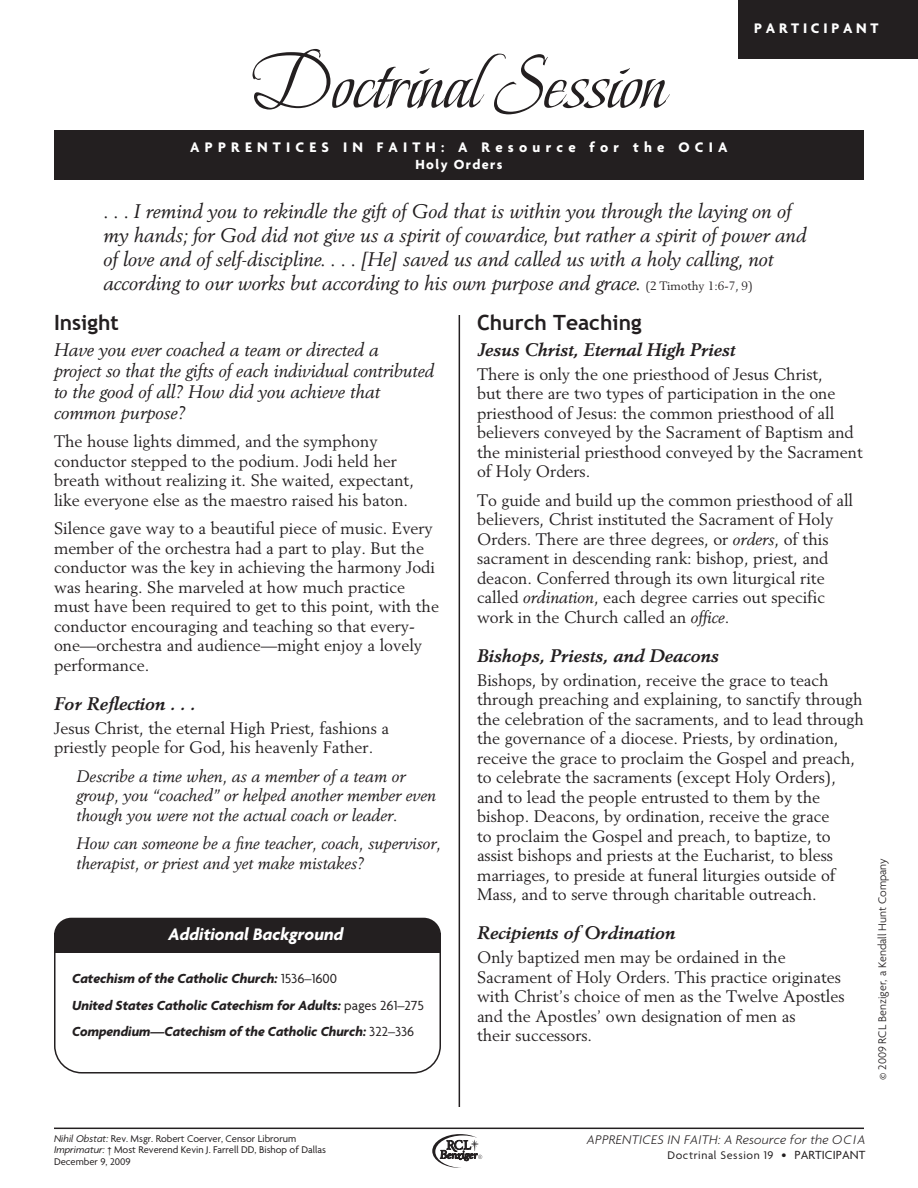
<style>
.page{position:relative;width:918px;height:1188px;background:#fff}
.page>*{position:absolute;margin:0;border:0;box-sizing:border-box;transform-origin:0 0}
.t1{font:78px "Beau Rivage";color:#231f20}
.RCIA_HeadA{font:700 21px "Trebuchet MS";color:#231f20}
.RCIA_Intro_quote{font:italic 19.5px/24px "Berling LT Std";color:#231f20}
.RCIA_headB{font:italic 18px/21px "Berling LT Std";color:#231f20}
.RCIA_headB-2{font:italic 700 18px "Berling LT Std";color:#231f20}
.t2{font:italic 700 18px "Agenda";color:#fff}
.RCIA_text{font:16.5px/19.5px "Berling LT Std";color:#231f20}
.RCIA_TextIndented{font:italic 16.5px/19.5px "Berling LT Std";color:#231f20}
.t3{font:700 15px "Agenda";letter-spacing:.35em;color:#fff}
.t4{font:700 15px "Agenda";letter-spacing:.25em;color:#fff}
.t5{font:italic 700 14.25px "Agenda";color:#231f20}
.t6{font:700 14.25px "Agenda";letter-spacing:.1em;color:#fff}
.t7{font:italic 300 13.5px "Agenda";letter-spacing:.025em;color:#231f20}
.t8{font:300 12px "Agenda";color:#231f20}
.t9{font:12px "Agenda";letter-spacing:.05em;color:#231f20}
.Bottom_rule{font:10.5px/11.2px "Agenda";color:#231f20}
.s1{font-style:normal;font-size:12px}
.s2{font-style:italic}
.s3{font-weight:400;font-style:normal}
.s4{font-size:13.5px}
.s5{font-size:12.75px}
</style>
<div class="page">
<div style="left:738px;top:0;width:180px;height:58px;background:#231f20"></div>
<div style="left:54px;top:130px;width:810px;height:50px;background:#231f20"></div>
<hr style="left:459px;top:315px;width:1px;height:792px;background:#231f20">
<div style="left:54px;top:919px;width:387px;height:155px;border:2px solid #231f20;border-radius:27px"></div>
<div style="left:54px;top:918px;width:387px;height:35px;background:#231f20;border-radius:17px"></div>
<div style="left:54px;top:933px;width:387px;height:20px;background:#231f20"></div>
<svg style="left:432px;top:1134px;width:50px;height:34px"></svg>
<hr style="left:54px;top:1128px;width:810px;height:1px;background:#231f20">
<p class="t1" style="left:252px;top:20px;width:415px">Doctrinal Session</p>
<p class="t4" style="left:754px;top:20px;width:126px">PARTICIPANT</p>
<p class="t3" style="left:190px;top:139px;width:539px">APPRENTICES IN FAITH: A Resource for the OCIA</p>
<p class="t6" style="left:415px;top:157px;width:89px">Holy Orders</p>
<p class="RCIA_Intro_quote" style="left:104px;top:199px;width:704px">. . . I remind you to rekindle the gift of God that is within you through the laying on of my hands; for God did not give us a spirit of cowardice, but rather a spirit of power and of love and of self-discipline. . . . [He] saved us and called us with a holy calling, not according to our works but according to his own purpose and grace. <span class="s1">(2 Timothy 1:6-7, 9)</span></p>
<p class="RCIA_HeadA" style="left:54px;top:310px;width:66px">Insight</p>
<p class="RCIA_headB" style="left:54px;top:339px;width:382px">Have you ever coached a team or directed a<br>project so that the gifts of each individual contributed to the good of all? How did you achieve that common purpose?</p>
<p class="RCIA_text" style="left:54px;top:432px;width:361px">The house lights dimmed, and the symphony conductor stepped to the podium. Jodi held her breath without realizing it. She waited, expectant, like everyone else as the maestro raised his baton.</p>
<p class="RCIA_text" style="left:54px;top:519px;width:387px">Silence gave way to a beautiful piece of music. Every member of the orchestra had a part to play. But the conductor was the key in achieving the harmony Jodi was hearing. She marveled at how much practice must have been required to get to this point, with the conductor encouraging and teaching so that every&shy;one—orchestra and audience—might enjoy a lovely performance.</p>
<p class="RCIA_headB-2" style="left:54px;top:693px;width:143px">For Reflection . . .</p>
<p class="RCIA_text" style="left:54px;top:718px;width:337px">Jesus Christ, the eternal High Priest, fashions a priestly people for God, his heavenly Father.</p>
<p class="RCIA_TextIndented" style="left:76px;top:766px;width:361px">Describe a time when, as a member of a team or group, you “coached” or helped another member even though you were not the actual coach or leader.</p>
<p class="RCIA_TextIndented" style="left:76px;top:834px;width:366px">How can someone be a fine teacher, coach, supervisor, therapist, or priest and yet make mistakes?</p>
<p class="RCIA_HeadA" style="left:477px;top:310px;width:166px">Church Teaching</p>
<p class="RCIA_headB-2" style="left:477px;top:339px;width:260px">Jesus Christ, Eternal High Priest</p>
<p class="RCIA_text" style="left:477px;top:364px;width:387px">There is only the one priesthood of Jesus Christ,<br>but there are two types of participation in the one priesthood of Jesus: the common priesthood of all believers conveyed by the Sacrament of Baptism and the ministerial priesthood conveyed by the Sacrament of Holy Orders.</p>
<p class="RCIA_text" style="left:477px;top:490px;width:378px">To guide and build up the common priesthood of all believers, Christ instituted the Sacrament of Holy Orders. There are three degrees, or <span class="s2">orders</span>, of this sacrament in descending rank: bishop, priest, and deacon. Conferred through its own liturgical rite called <span class="s2">ordination</span>, each degree carries out specific work in the Church called an <span class="s2">office</span>.</p>
<p class="RCIA_headB-2" style="left:477px;top:645px;width:243px">Bishops, Priests, and Deacons</p>
<p class="RCIA_text" style="left:477px;top:670px;width:389px">Bishops, by ordination, receive the grace to teach through preaching and explaining, to sanctify through the celebration of the sacraments, and to lead through the governance of a diocese. Priests, by ordination, receive the grace to proclaim the Gospel and preach, to celebrate the sacraments (except Holy Orders), and to lead the people entrusted to them by the bishop. Deacons, by ordination, receive the grace<br>to proclaim the Gospel and preach, to baptize, to assist bishops and priests at the Eucharist, to bless marriages, to preside at funeral liturgies outside of Mass, and to serve through charitable outreach.</p>
<p class="RCIA_headB-2" style="left:477px;top:922px;width:200px">Recipients of Ordination</p>
<p class="RCIA_text" style="left:477px;top:948px;width:369px">Only baptized men may be ordained in the Sacrament of Holy Orders. This practice originates with Christ’s choice of men as the Twelve Apostles and the Apostles’ own designation of men as<br>their successors.</p>
<p class="t2" style="left:169px;top:925px;width:177px">Additional Background</p>
<p class="t5" style="left:72px;top:971px;width:267px">Catechism of the Catholic Church: <span class="s3">1536–1600</span></p>
<p class="t5" style="left:72px;top:998px;width:353px">United States Catholic Catechism for Adults: <span class="s3">pages 261–275</span></p>
<p class="t5" style="left:72px;top:1024px;width:344px">Compendium—Catechism of the Catholic Church: <span class="s3">322–336</span></p>
<p class="t8" style="left:876px;top:1080px;width:223px;rotate:-90deg">© 2009 RCL Benziger, a Kendall Hunt Company</p>
<p class="Bottom_rule" style="left:54px;top:1134px;width:273px"><span class="s2">Nihil Obstat:</span> Rev. Msgr. Robert Coerver, Censor Librorum<br><span class="s2">Imprimatur:</span> † Most Reverend Kevin J. Farrell DD, Bishop of Dallas<br>December 9, 2009</p>
<p class="t7" style="left:587px;top:1132px;width:280px">APPRENTICES IN FAITH: A Resource for the OCIA</p>
<p class="t9" style="left:667px;top:1149px;width:200px">Doctrinal Session 19 <span class="s4">•</span> <span class="s5">PARTICIPANT</span></p>
</div>
